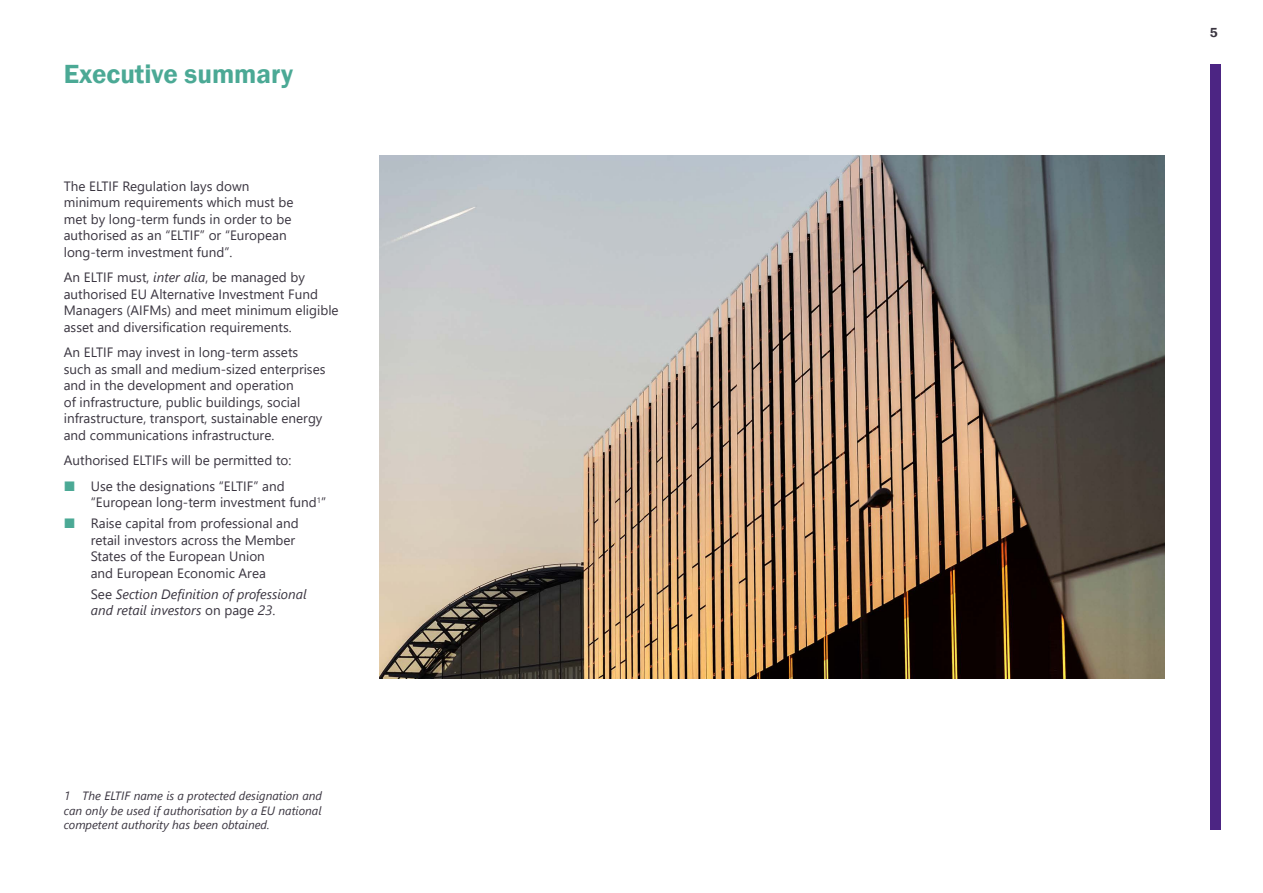
<style>
.page{position:relative;width:1263px;height:893px;background:#fff}
.page>*{position:absolute;margin:0;border:0;box-sizing:border-box;transform-origin:0 0}
.t1{font:600 27px "Franklin Gothic";color:#4ba995}
.t2{font:13.5px/16.5px "Segoe UI";color:#3a3540}
.t3{font:italic 13.5px/16.5px "Segoe UI";color:#3a3540}
.t4{font:600 13.5px "Franklin Gothic";color:#3a3540}
.t5{font:italic 12px/14.4px "Segoe UI";color:#3a3540;text-align:justify}
.s1{font-style:italic}
.s2{color:#4ba995}
.s3{font-style:normal}
</style>
<div class="page">
<div style="left:1210px;top:64px;width:10px;height:765px;background:#4c2583"></div>
<img style="left:379px;top:156px;width:785px;height:523px">
<h1 class="t1" style="left:64px;top:57px;width:231px">Executive summary</h1>
<p class="t2" style="left:64px;top:177px;width:231px">The ELTIF Regulation lays down minimum requirements which must be met by long-term funds in order to be authorised as an “ELTIF” or “European long-term investment fund”.</p>
<p class="t2" style="left:64px;top:268px;width:276px">An ELTIF must, <span class="s1">inter alia</span>, be managed by authorised EU Alternative Investment Fund Managers (AIFMs) and meet minimum eligible asset and diversification requirements.</p>
<p class="t2" style="left:64px;top:343px;width:263px">An ELTIF may invest in long-term assets such as small and medium-sized enterprises and in the development and operation<br>of infrastructure, public buildings, social infrastructure, transport, sustainable energy and communications infrastructure.</p>
<p class="t2" style="left:64px;top:451px;width:229px">Authorised ELTIFs will be permitted to:</p>
<p class="t2" style="left:91px;top:477px;width:237px;text-indent:-27px"><span class="s2">■</span> Use the designations “ELTIF” and “European long-term investment fund<sup>1</sup>”</p>
<p class="t2" style="left:91px;top:514px;width:209px;text-indent:-27px"><span class="s2">■</span> Raise capital from professional and retail investors across the Member<br>States of the European Union<br>and European Economic Area</p>
<p class="t3" style="left:91px;top:584px;width:217px"><span class="s3">See</span> Section Definition of professional and retail investors <span class="s3">on page</span> 23<span class="s3">.</span></p>
<p class="t5" style="left:64px;top:787px;width:260px">1 The ELTIF name is a protected designation and can only be used if authorisation by a EU national competent authority has been obtained.</p>
<p class="t4" style="left:1210px;top:24px;width:9px">5</p>
</div>
